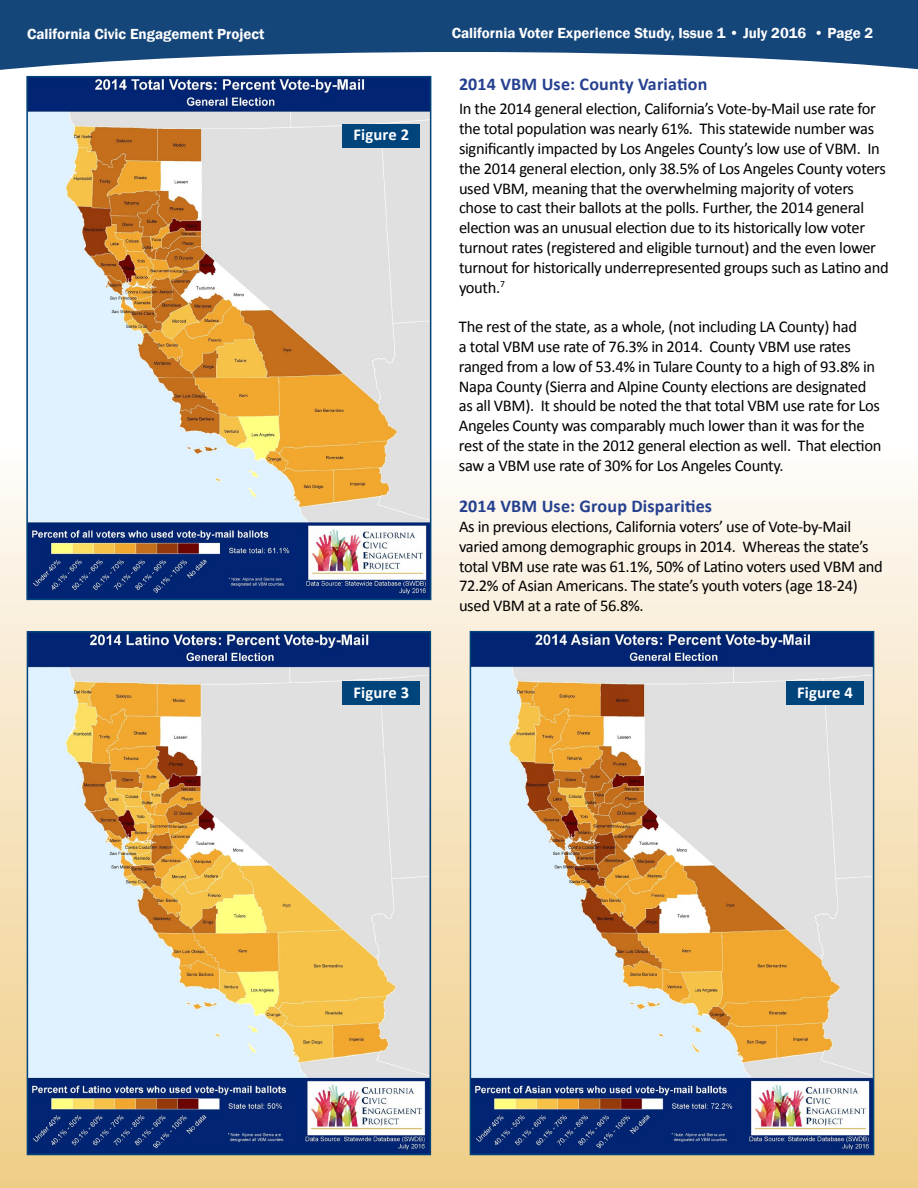
<style>
.page{position:relative;width:918px;height:1188px;background:#fff}
.page>*{position:absolute;margin:0;border:0;box-sizing:border-box;transform-origin:0 0}
.t1{font:700 18px "Calibri";letter-spacing:.01em;color:#25408f}
.t2{font:700 16.65px "Calibri";letter-spacing:.01em;color:#fff}
.t3{font:16.5px/19.8px "Calibri";letter-spacing:-.02em;color:#000}
.t4{font:600 15px "Franklin Gothic";color:#fff}
</style>
<div class="page">
<div style="left:0;top:258px;width:918px;height:930px;background:linear-gradient(to bottom,#fff,#eccb88)"></div>
<svg style="left:0;top:0;width:918px;height:70px;fill:#15467a"></svg>
<img style="left:30px;top:634px;width:398px;height:518px">
<div style="left:27px;top:631px;width:404px;height:524px;border:2px solid #00447c"></div>
<img style="left:473px;top:634px;width:398px;height:518px">
<div style="left:470px;top:631px;width:404px;height:524px;border:2px solid #00447c"></div>
<img style="left:29px;top:79px;width:399px;height:518px">
<div style="left:26px;top:76px;width:405px;height:524px;border:2px solid #00447c"></div>
<div style="left:342px;top:124px;width:78px;height:24px;background:#00447c"></div>
<div style="left:342px;top:681px;width:78px;height:24px;background:#00447c"></div>
<div style="left:786px;top:681px;width:78px;height:24px;background:#00447c"></div>
<p class="t4" style="left:27px;top:25px;width:239px">California Civic Engagement Project</p>
<p class="t2" style="left:353px;top:124px;width:57px">Figure 2</p>
<p class="t4" style="left:452px;top:23px;width:423px">California Voter Experience Study, Issue 1 • July 2016 • Page 2</p>
<p class="t1" style="left:459px;top:73px;width:250px">2014 VBM Use: County Variation</p>
<p class="t3" style="left:459px;top:99px;width:431px">In the 2014 general election, California’s Vote-by-Mail use rate for the total population was nearly 61%. This statewide number was significantly impacted by Los Angeles County’s low use of VBM. In the 2014 general election, only 38.5% of Los Angeles County voters used VBM, meaning that the overwhelming majority of voters chose to cast their ballots at the polls. Further, the 2014 general election was an unusual election due to its historically low voter turnout rates (registered and eligible turnout) and the even lower turnout for historically underrepresented groups such as Latino and youth.<sup>7</sup></p>
<p class="t3" style="left:459px;top:317px;width:424px">The rest of the state, as a whole, (not including LA County) had<br>a total VBM use rate of 76.3% in 2014. County VBM use rates ranged from a low of 53.4% in Tulare County to a high of 93.8% in Napa County (Sierra and Alpine County elections are designated as all VBM). It should be noted the that total VBM use rate for Los Angeles County was comparably much lower than it was for the rest of the state in the 2012 general election as well. That election saw a VBM use rate of 30% for Los Angeles County.</p>
<p class="t1" style="left:459px;top:495px;width:255px">2014 VBM Use: Group Disparities</p>
<p class="t3" style="left:459px;top:517px;width:425px">As in previous elections, California voters’ use of Vote-by-Mail varied among demographic groups in 2014. Whereas the state’s total VBM use rate was 61.1%, 50% of Latino voters used VBM and 72.2% of Asian Americans. The state’s youth voters (age 18-24) used VBM at a rate of 56.8%.</p>
<p class="t2" style="left:353px;top:682px;width:57px">Figure 3</p>
<p class="t2" style="left:797px;top:682px;width:57px">Figure 4</p>
</div>
